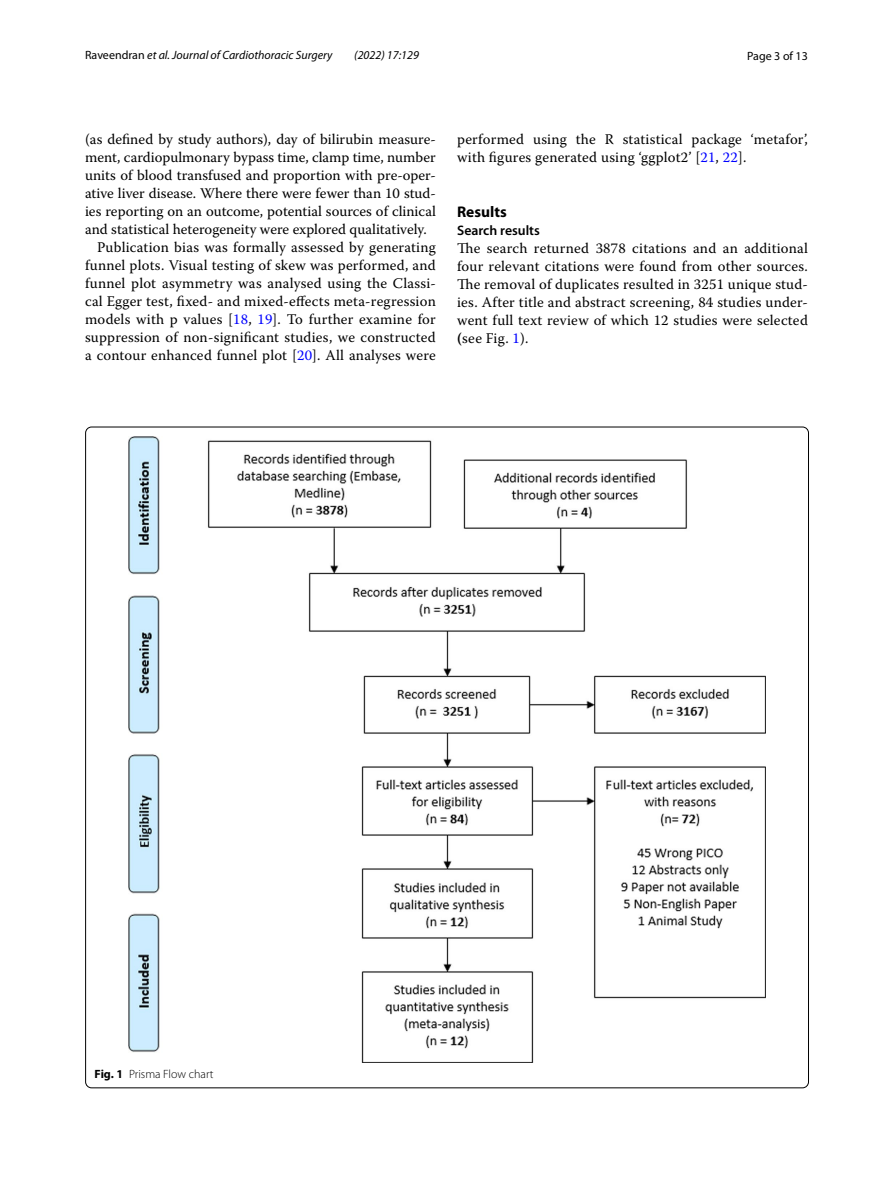
<style>
.page{position:relative;width:893px;height:1187px;background:#fff}
.page>*{position:absolute;margin:0;border:0;box-sizing:border-box;transform-origin:0 0}
.t1{font:700 15.45px "Myriad Pro";color:#000}
.t2{font:14.7px/18px "Warnock Pro";letter-spacing:.015em;color:#000}
.t3{font:600 13.8px "Myriad Pro";color:#000}
.t4{font:italic 12px "Myriad Pro";color:#000}
.t5{font:300 12px "Myriad Pro";color:#000}
.t6{font:12px "Myriad Pro";color:#000}
.s1{font-style:normal}
.s2{color:#00f}
.s3{font-weight:700}
</style>
<div class="page">
<img style="left:128px;top:436px;width:638px;height:626px">
<p class="t4" style="left:85px;top:48px;width:249px"><span class="s1">Raveendran</span> et al. Journal of Cardiothoracic Surgery</p>
<p class="t4" style="left:354px;top:48px;width:66px">(2022) 17:129</p>
<p class="t6" style="left:747px;top:48px;width:62px">Page 3 of 13</p>
<p class="t2" style="left:85px;top:130px;width:352px">(as defined by study authors), day of bilirubin measure-</p>
<p class="t2" style="left:85px;top:148px;width:352px">ment, cardiopulmonary bypass time, clamp time, number</p>
<p class="t2" style="left:85px;top:166px;width:352px">units of blood transfused and proportion with pre-oper-</p>
<p class="t2" style="left:85px;top:184px;width:352px">ative liver disease. Where there were fewer than 10 stud-</p>
<p class="t2" style="left:85px;top:202px;width:352px">ies reporting on an outcome, potential sources of clinical</p>
<p class="t2" style="left:85px;top:220px;width:343px">and statistical heterogeneity were explored qualitatively.</p>
<p class="t2" style="left:97px;top:238px;width:340px">Publication bias was formally assessed by generating</p>
<p class="t2" style="left:85px;top:256px;width:352px">funnel plots. Visual testing of skew was performed, and</p>
<p class="t2" style="left:85px;top:274px;width:352px">funnel plot asymmetry was analysed using the Classi-</p>
<p class="t2" style="left:85px;top:292px;width:352px">cal Egger test, fixed- and mixed-effects meta-regression</p>
<p class="t2" style="left:85px;top:310px;width:352px">models with p values [<span class="s2">18</span>, <span class="s2">19</span>]. To further examine for</p>
<p class="t2" style="left:85px;top:328px;width:352px">suppression of non-significant studies, we constructed</p>
<p class="t2" style="left:85px;top:346px;width:352px">a contour enhanced funnel plot [<span class="s2">20</span>]. All analyses were</p>
<p class="t2" style="left:457px;top:130px;width:352px">performed using the R statistical package ‘metafor’, with figures generated using ‘ggplot2’ [<span class="s2">21</span>, <span class="s2">22</span>].</p>
<p class="t1" style="left:457px;top:201px;width:51px">Results</p>
<p class="t3" style="left:457px;top:221px;width:84px">Search results</p>
<p class="t2" style="left:457px;top:238px;width:352px;text-align:justify">The search returned 3878 citations and an additional four relevant citations were found from other sources.<br>The removal of duplicates resulted in 3251 unique stud&shy;ies. After title and abstract screening, 84 studies under&shy;went full text review of which 12 studies were selected <span class="s3">(</span>see Fig. <span class="s2">1</span>).</p>
<p class="t5" style="left:95px;top:1067px;width:120px"><span class="s3">Fig. 1</span> Prisma Flow chart</p>
</div>
